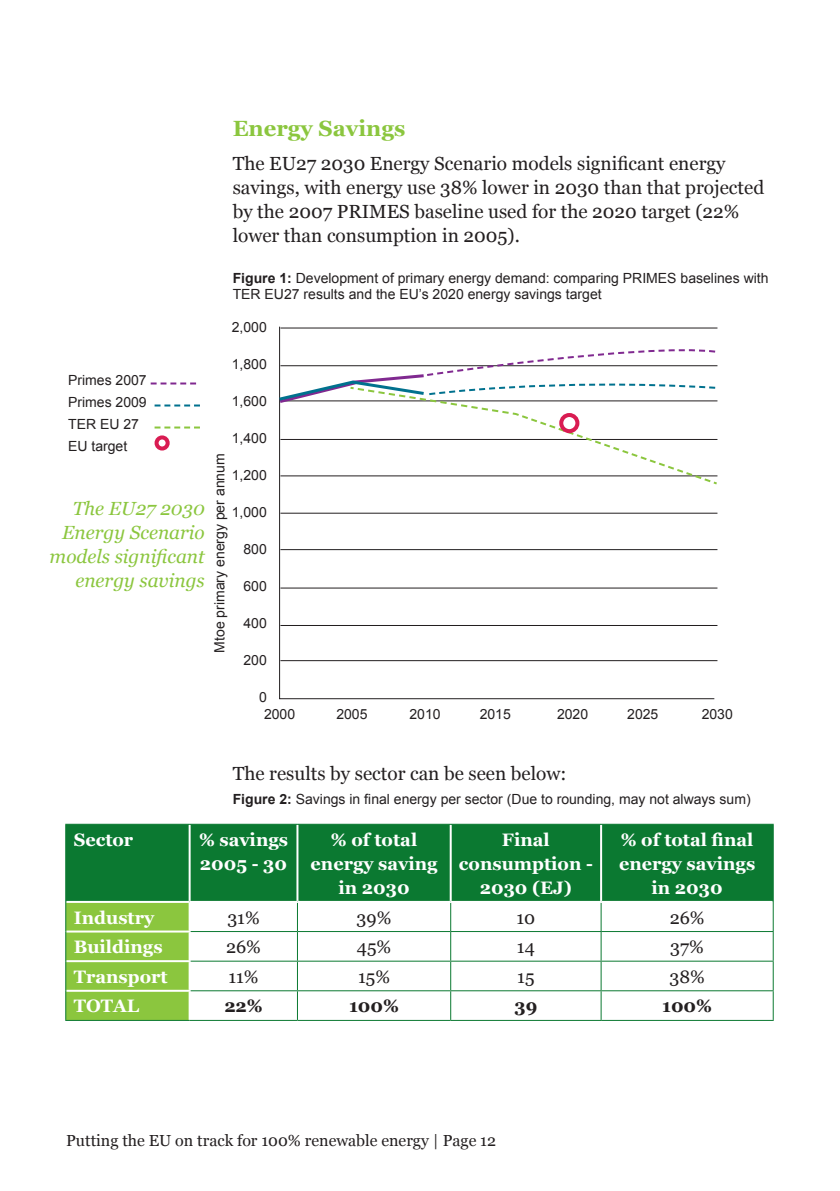
<style>
.page{position:relative;width:840px;height:1191px;background:#fff}
.page>*{position:absolute;margin:0;border:0;box-sizing:border-box;transform-origin:0 0}
.t1{font:700 22px "Georgia";color:#8bc63e}
.t2{font:19px/24px "Georgia";color:#231f20}
.t3{font:italic 19px/24px "Georgia";color:#8bc63e;text-align:right}
.t4{font:700 18px/24px "Georgia";color:#fff;text-align:center}
.t5{font:18px "Georgia";color:#231f20}
.t6{font:700 18px "Georgia";color:#231f20}
.t7{font:16px "Georgia";color:#231f20}
.t8{font:14px/16.8px "Arial";color:#231f20}
.s1{font-weight:700}
</style>
<div class="page">
<div style="left:66px;top:824px;width:706px;height:77px;background:#0b7931"></div>
<svg style="left:190px;top:903px;width:582px;height:117px"></svg>
<hr style="left:188px;top:824px;width:2px;height:77px;background:#fff">
<hr style="left:296px;top:824px;width:2px;height:77px;background:#fff">
<hr style="left:449px;top:824px;width:2px;height:77px;background:#fff">
<hr style="left:599px;top:824px;width:2px;height:77px;background:#fff">
<hr style="left:190px;top:931px;width:107px;height:1px;background:#0b7931">
<hr style="left:297px;top:931px;width:153px;height:1px;background:#0b7931">
<hr style="left:450px;top:931px;width:150px;height:1px;background:#0b7931">
<hr style="left:600px;top:931px;width:173px;height:1px;background:#0b7931">
<hr style="left:190px;top:960px;width:107px;height:1px;background:#0b7931">
<hr style="left:297px;top:960px;width:153px;height:1px;background:#0b7931">
<hr style="left:450px;top:960px;width:150px;height:1px;background:#0b7931">
<hr style="left:600px;top:960px;width:173px;height:1px;background:#0b7931">
<hr style="left:190px;top:990px;width:107px;height:1px;background:#0b7931">
<hr style="left:297px;top:990px;width:153px;height:1px;background:#0b7931">
<svg style="left:297px;top:903px;width:1px;height:117px"></svg>
<hr style="left:450px;top:990px;width:150px;height:1px;background:#0b7931">
<svg style="left:450px;top:903px;width:1px;height:117px"></svg>
<hr style="left:600px;top:990px;width:173px;height:1px;background:#0b7931">
<svg style="left:600px;top:903px;width:1px;height:117px"></svg>
<hr style="left:65px;top:823px;width:124px;height:1px;background:#0b7931">
<hr style="left:65px;top:824px;width:1px;height:78px;background:#0b7931">
<hr style="left:189px;top:823px;width:108px;height:1px;background:#0b7931">
<hr style="left:297px;top:823px;width:153px;height:1px;background:#0b7931">
<hr style="left:450px;top:823px;width:150px;height:1px;background:#0b7931">
<hr style="left:600px;top:823px;width:173px;height:1px;background:#0b7931">
<hr style="left:772px;top:824px;width:1px;height:78px;background:#0b7931">
<svg style="left:65px;top:902px;width:124px;height:118px;background:#91c94a"></svg>
<hr style="left:65px;top:990px;width:1px;height:30px;background:#0b7931">
<svg style="left:772px;top:902px;width:1px;height:118px"></svg>
<hr style="left:65px;top:1020px;width:124px;height:1px;background:#0b7931">
<hr style="left:189px;top:1020px;width:108px;height:1px;background:#0b7931">
<hr style="left:297px;top:1020px;width:153px;height:1px;background:#0b7931">
<hr style="left:450px;top:1020px;width:150px;height:1px;background:#0b7931">
<hr style="left:600px;top:1020px;width:173px;height:1px;background:#0b7931">
<svg style="left:151px;top:382px;width:45px;height:2px"></svg>
<svg style="left:154px;top:404px;width:46px;height:2px"></svg>
<svg style="left:154px;top:426px;width:46px;height:2px"></svg>
<div style="left:154px;top:435px;width:15px;height:15px;border:4px solid #d91c52;border-radius:50%"></div>
<svg style="left:279px;top:326px;width:436px;height:373px"></svg>
<hr style="left:280px;top:660px;width:437px;height:1px;background:#231f20">
<hr style="left:280px;top:625px;width:437px;height:1px;background:#231f20">
<hr style="left:280px;top:587px;width:437px;height:1px;background:#231f20">
<hr style="left:280px;top:549px;width:437px;height:1px;background:#231f20">
<hr style="left:280px;top:513px;width:437px;height:1px;background:#231f20">
<hr style="left:280px;top:327px;width:437px;height:1px;background:#231f20">
<svg style="left:279px;top:343px;width:439px;height:143px"></svg>
<p class="t8" style="left:68px;top:371px;width:80px">Primes 2007</p>
<p class="t8" style="left:68px;top:393px;width:80px">Primes 2009</p>
<p class="t8" style="left:68px;top:415px;width:72px">TER EU 27</p>
<p class="t8" style="left:68px;top:437px;width:61px">EU target</p>
<p class="t3" style="left:50px;top:497px;width:157px">The EU27 2030<br>Energy Scenario models significant energy savings</p>
<p class="t1" style="left:232px;top:114px;width:174px">Energy Savings</p>
<p class="t2" style="left:232px;top:152px;width:532px">The EU27 2030 Energy Scenario models significant energy savings, with energy use 38% lower in 2030 than that projected by the 2007 PRIMES baseline used for the 2020 target (22% lower than consumption in 2005).</p>
<p class="t8" style="left:232px;top:269px;width:537px"><span class="s1">Figure 1:</span> Development of primary energy demand: comparing PRIMES baselines with<br>TER EU27 results and the EU’s 2020 energy savings target</p>
<p class="t8" style="left:232px;top:319px;width:37px">2,000</p>
<p class="t8" style="left:232px;top:356px;width:37px">1,800</p>
<p class="t8" style="left:232px;top:393px;width:37px">1,600</p>
<p class="t8" style="left:232px;top:430px;width:37px">1,400</p>
<p class="t8" style="left:232px;top:467px;width:37px">1,200</p>
<p class="t8" style="left:232px;top:504px;width:37px">1,000</p>
<p class="t8" style="left:243px;top:541px;width:25px">800</p>
<p class="t8" style="left:243px;top:578px;width:25px">600</p>
<p class="t8" style="left:243px;top:615px;width:25px">400</p>
<p class="t8" style="left:243px;top:652px;width:25px">200</p>
<p class="t8" style="left:259px;top:689px;width:9px">0</p>
<p class="t8" style="left:264px;top:706px;width:33px">2000</p>
<p class="t8" style="left:336px;top:706px;width:33px">2005</p>
<p class="t8" style="left:409px;top:706px;width:33px">2010</p>
<p class="t8" style="left:479px;top:706px;width:33px">2015</p>
<p class="t8" style="left:556px;top:706px;width:33px">2020</p>
<p class="t8" style="left:627px;top:706px;width:33px">2025</p>
<p class="t8" style="left:701px;top:706px;width:33px">2030</p>
<p class="t8" style="left:211px;top:652px;width:201px;rotate:-90deg">Mtoe primary energy per annum</p>
<p class="t2" style="left:232px;top:761px;width:335px">The results by sector can be seen below:</p>
<p class="t8" style="left:232px;top:790px;width:519px"><span class="s1">Figure 2:</span> Savings in final energy per sector (Due to rounding, may not always sum)</p>
<p class="t4" style="left:74px;top:827px;width:61px">Sector</p>
<p class="t4" style="left:199px;top:827px;width:90px;text-align:left">% savings<br>2005 - 30</p>
<p class="t4" style="left:310px;top:827px;width:128px">% of total energy saving in 2030</p>
<p class="t4" style="left:458px;top:827px;width:135px">Final consumption -<br>2030 (EJ)</p>
<p class="t4" style="left:618px;top:827px;width:138px">% of total final energy savings in 2030</p>
<p class="t4" style="left:74px;top:905px;width:82px">Industry</p>
<p class="t5" style="left:227px;top:906px;width:34px">31%</p>
<p class="t5" style="left:356px;top:906px;width:36px">39%</p>
<p class="t5" style="left:516px;top:906px;width:20px">10</p>
<p class="t5" style="left:669px;top:906px;width:36px">26%</p>
<p class="t4" style="left:74px;top:935px;width:90px">Buildings</p>
<p class="t5" style="left:226px;top:936px;width:36px">26%</p>
<p class="t5" style="left:356px;top:936px;width:36px">45%</p>
<p class="t5" style="left:516px;top:936px;width:19px">14</p>
<p class="t5" style="left:670px;top:936px;width:35px">37%</p>
<p class="t4" style="left:74px;top:964px;width:95px">Transport</p>
<p class="t5" style="left:228px;top:965px;width:32px">11%</p>
<p class="t5" style="left:358px;top:965px;width:33px">15%</p>
<p class="t5" style="left:517px;top:965px;width:19px">15</p>
<p class="t5" style="left:669px;top:965px;width:37px">38%</p>
<p class="t4" style="left:74px;top:994px;width:67px">TOTAL</p>
<p class="t6" style="left:224px;top:994px;width:40px">22%</p>
<p class="t6" style="left:349px;top:994px;width:51px">100%</p>
<p class="t6" style="left:514px;top:994px;width:24px">39</p>
<p class="t6" style="left:661px;top:994px;width:51px">100%</p>
<p class="t7" style="left:66px;top:1131px;width:431px">Putting the EU on track for 100% renewable energy | Page 12</p>
</div>
